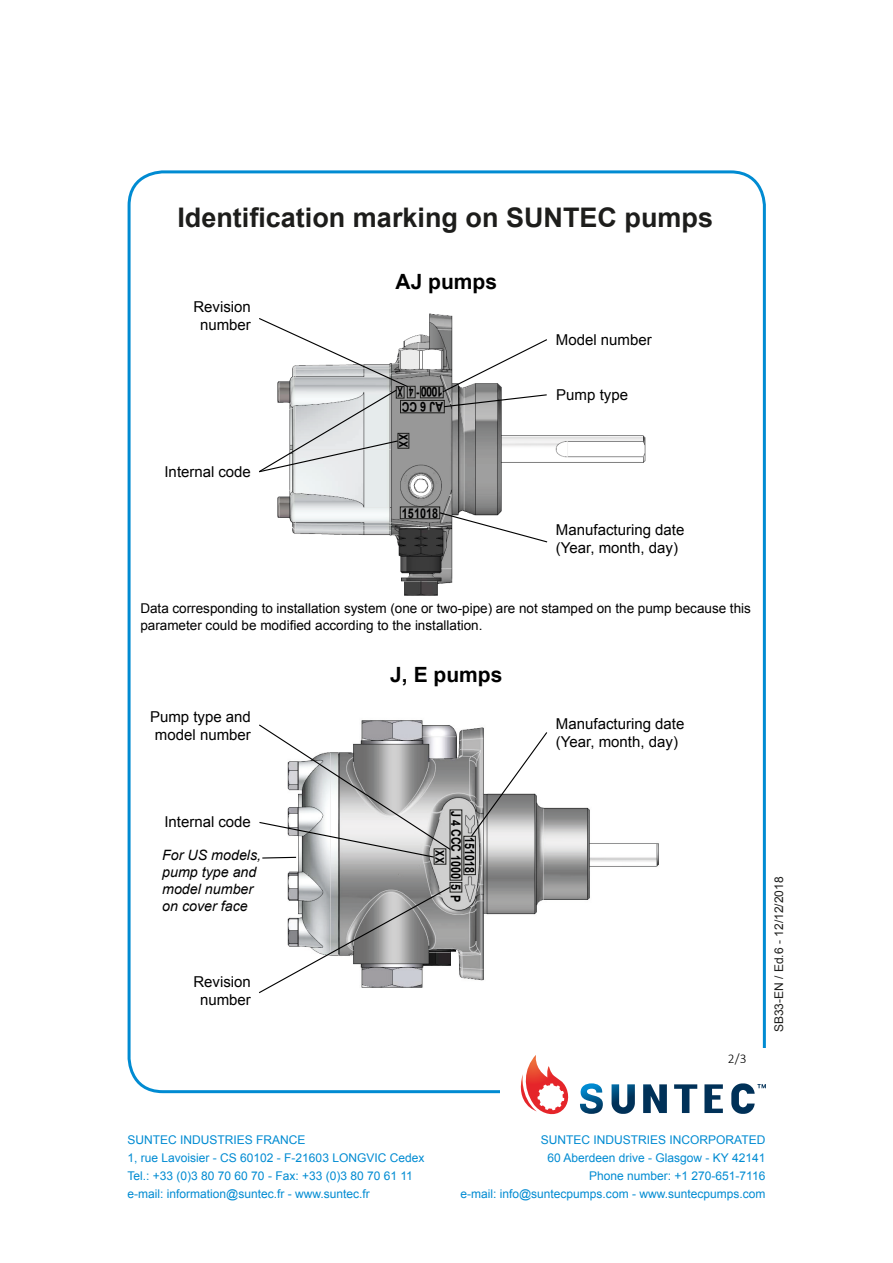
<style>
.page{position:relative;width:893px;height:1263px;background:#fff}
.page>*{position:absolute;margin:0;border:0;box-sizing:border-box;transform-origin:0 0}
.t1{font:700 27px "Arial";color:#1d1d1b}
.t2{font:700 21px "Arial";color:#000}
.t3{font:15px/18px "Arial";color:#000;text-align:center}
.t4{font:italic 14.25px/17.1px "Arial";color:#000}
.t5{font:13.5px/16.2px "Arial";color:#000}
.t6{font:700 13.5px/14.5px "Arial";color:#000;scale:.8 1}
.t7{font:300 13.5px "Calibri";color:#000}
.t8{font:700 13.5px "Arial";color:#000;scale:.6 1}
.t9{font:12px/18px "Arial";color:#008bd2}
.t10{font:12px "Arial";color:#1d1d1b}
.t11{font:700 12px "Arial";color:#000;scale:.8 1}
</style>
<div class="page">
<img style="left:287px;top:720px;width:372px;height:261px">
<img style="left:277px;top:313px;width:369px;height:283px">
<div style="left:450px;top:882px;width:12px;height:10px;border:1px solid #1d1d1b"></div>
<div style="left:400px;top:506px;width:40px;height:13px;border:1px solid #1d1d1b"></div>
<div style="left:400px;top:400px;width:45px;height:13px;border:1px solid #1d1d1b"></div>
<div style="left:420px;top:386px;width:24px;height:12px;border:1px solid #1d1d1b"></div>
<div style="left:407px;top:386px;width:8px;height:12px;border:1px solid #1d1d1b"></div>
<svg style="left:438px;top:511px;width:110px;height:32px"></svg>
<svg style="left:441px;top:338px;width:107px;height:70px"></svg>
<svg style="left:259px;top:886px;width:192px;height:108px"></svg>
<svg style="left:470px;top:731px;width:78px;height:107px"></svg>
<div style="left:463px;top:836px;width:13px;height:39px;border:1px solid #1d1d1b"></div>
<svg style="left:674px;top:1084px;width:23px;height:29px"></svg>
<svg style="left:643px;top:1084px;width:24px;height:29px"></svg>
<svg style="left:704px;top:1084px;width:19px;height:29px"></svg>
<svg style="left:612px;top:1084px;width:23px;height:30px"></svg>
<svg style="left:580px;top:1083px;width:23px;height:31px"></svg>
<svg style="left:520px;top:1055px;width:49px;height:60px"></svg>
<svg style="left:731px;top:1083px;width:35px;height:31px"></svg>
<svg style="left:259px;top:317px;width:150px;height:156px"></svg>
<svg style="left:259px;top:723px;width:193px;height:136px"></svg>
<p class="t1" style="left:177px;top:199px;width:537px">Identification marking on SUNTEC pumps</p>
<p class="t3" style="left:193px;top:298px;width:59px">Revision number</p>
<p class="t3" style="left:164px;top:462px;width:88px">Internal code</p>
<p class="t2" style="left:396px;top:268px;width:103px">AJ pumps</p>
<p class="t6" style="left:443px;top:413px;width:53px;rotate:-180deg">AJ 6 CC<br>1000 4-</p>
<p class="t11" style="left:411px;top:434px;width:18px;rotate:90deg">XX</p>
<p class="t8" style="left:403px;top:401px;width:11px;rotate:-180deg">X</p>
<p class="t6" style="left:402px;top:506px;width:47px">151018</p>
<p class="t3" style="left:556px;top:331px;width:97px">Model number</p>
<p class="t3" style="left:556px;top:386px;width:73px">Pump type</p>
<p class="t3" style="left:556px;top:521px;width:130px">Manufacturing date</p>
<p class="t3" style="left:556px;top:539px;width:124px">(Year, month, day)</p>
<p class="t5" style="left:140px;top:601px;width:612px">Data corresponding to installation system (one or two-pipe) are not stamped on the pump because this parameter could be modified according to the installation.</p>
<p class="t3" style="left:150px;top:708px;width:102px">Pump type and</p>
<p class="t3" style="left:155px;top:726px;width:97px">model number</p>
<p class="t2" style="left:390px;top:660px;width:114px">J, E pumps</p>
<p class="t3" style="left:556px;top:715px;width:130px">Manufacturing date</p>
<p class="t3" style="left:556px;top:733px;width:124px">(Year, month, day)</p>
<p class="t3" style="left:164px;top:813px;width:88px">Internal code</p>
<p class="t4" style="left:162px;top:847px;width:100px">For US models, pump type and model number</p>
<p class="t4" style="left:162px;top:898px;width:87px">on cover face</p>
<p class="t3" style="left:193px;top:973px;width:59px">Revision number</p>
<p class="t6" style="left:463px;top:811px;width:116px;rotate:90deg">J 4 CCC 1000 5 P</p>
<p class="t11" style="left:448px;top:850px;width:18px;rotate:90deg">XX</p>
<p class="t6" style="left:476px;top:837px;width:47px;rotate:90deg">151018</p>
<p class="t7" style="left:728px;top:1050px;width:20px">2/3</p>
<p class="t10" style="left:771px;top:1032px;width:157px;rotate:-90deg">SB33-EN / Ed.6 - 12/12/2018</p>
<p class="t9" style="left:128px;top:1131px;width:298px">SUNTEC INDUSTRIES FRANCE<br>1, rue Lavoisier - CS 60102 - F-21603 LONGVIC Cedex Tel.: +33 (0)3 80 70 60 70 - Fax: +33 (0)3 80 70 61 11 e-mail: information@suntec.fr - www.suntec.fr</p>
<p class="t9" style="left:460px;top:1131px;width:306px;text-align:right">SUNTEC INDUSTRIES INCORPORATED<br>60 Aberdeen drive - Glasgow - KY 42141<br>Phone number: +1 270-651-7116<br>e-mail: info@suntecpumps.com - www.suntecpumps.com</p>
</div>
